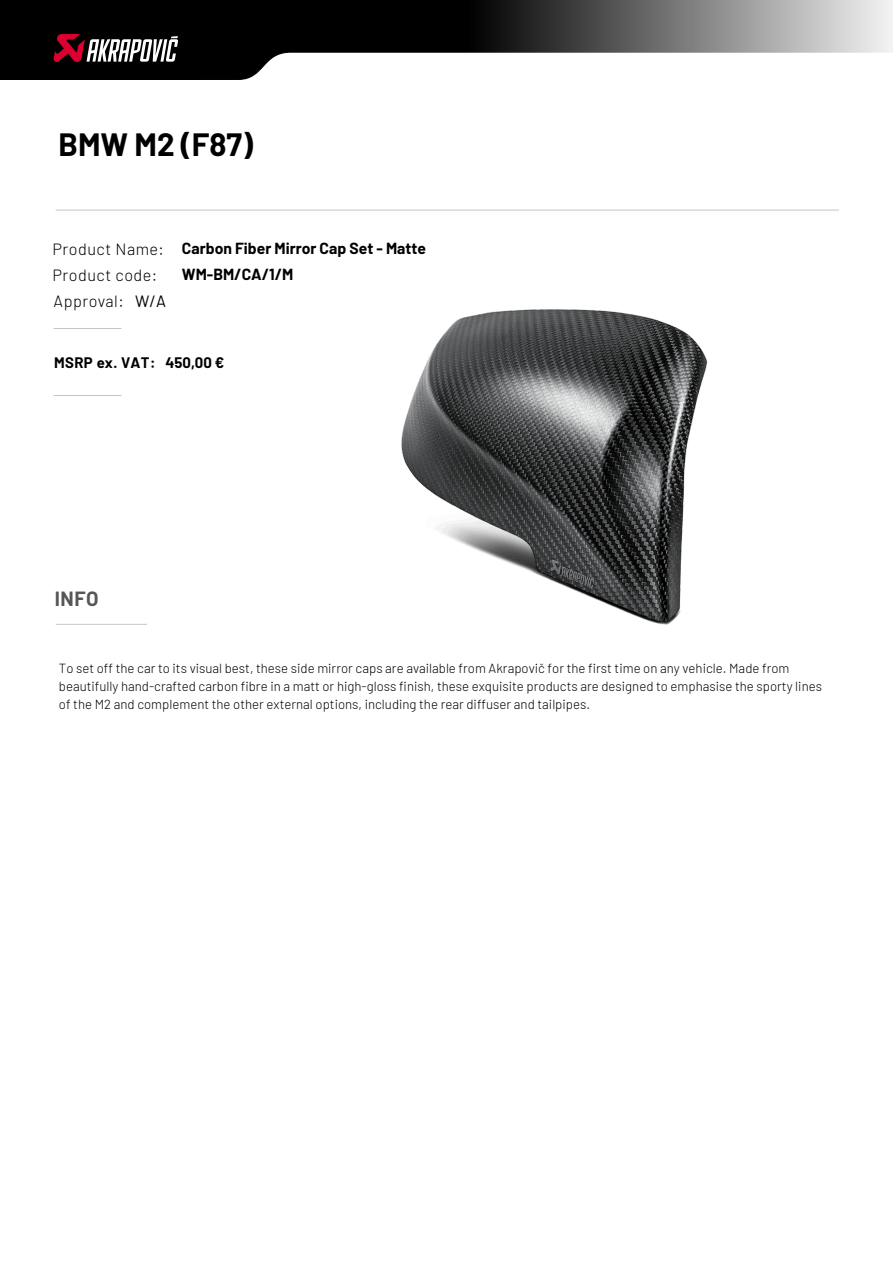
<style>
.page{position:relative;width:893px;height:1263px;background:#fff}
.page>*{position:absolute;margin:0;border:0;box-sizing:border-box;transform-origin:0 0}
.t1{font:700 31.5px "Barlow";color:#000}
.t2{font:700 20.1px "Barlow";color:#565656}
.t3{font:16.35px "Barlow";color:#000}
.t4{font:300 16.2px "Barlow";letter-spacing:.03em;color:#000}
.t5{font:700 15.75px/26.4px "Barlow";color:#000}
.t6{font:700 14.85px "Barlow";letter-spacing:.03em;color:#000}
.t7{font:700 14.85px "Barlow";color:#000}
.t8{font:300 13.2px/18px "Barlow";color:#000}
</style>
<div class="page">
<img style="left:401px;top:309px;width:307px;height:316px">
<svg style="left:0;top:0;width:893px;height:80px"></svg>
<svg style="left:53px;top:34px;width:125px;height:29px"></svg>
<hr style="left:54px;top:328px;width:67px;height:1px;background:#c3c6c7">
<hr style="left:54px;top:395px;width:67px;height:1px;background:#c3c6c7">
<hr style="left:56px;top:624px;width:91px;height:1px;background:#c3c6c7">
<hr style="left:56px;top:210px;width:783px;height:1px;background:#c3c6c7">
<h1 class="t1" style="left:58px;top:125px;width:196px">BMW M2 (F87)</h1>
<p class="t4" style="left:53px;top:237px;width:113px">Product Name:</p>
<p class="t4" style="left:53px;top:263px;width:106px">Product code:</p>
<p class="t4" style="left:54px;top:290px;width:72px">Approval:</p>
<p class="t3" style="left:135px;top:291px;width:32px">W/A</p>
<p class="t5" style="left:182px;top:234px;width:246px">Carbon Fiber Mirror Cap Set - Matte<br>WM-BM/CA/1/M</p>
<p class="t6" style="left:54px;top:352px;width:103px">MSRP ex. VAT:</p>
<p class="t7" style="left:165px;top:353px;width:60px">450,00 €</p>
<h2 class="t2" style="left:55px;top:584px;width:45px">INFO</h2>
<p class="t8" style="left:59px;top:658px;width:765px">To set off the car to its visual best, these side mirror caps are available from Akrapovič for the first time on any vehicle. Made from beautifully hand-crafted carbon fibre in a matt or high-gloss finish, these exquisite products are designed to emphasise the sporty lines of the M2 and complement the other external options, including the rear diffuser and tailpipes.</p>
</div>
